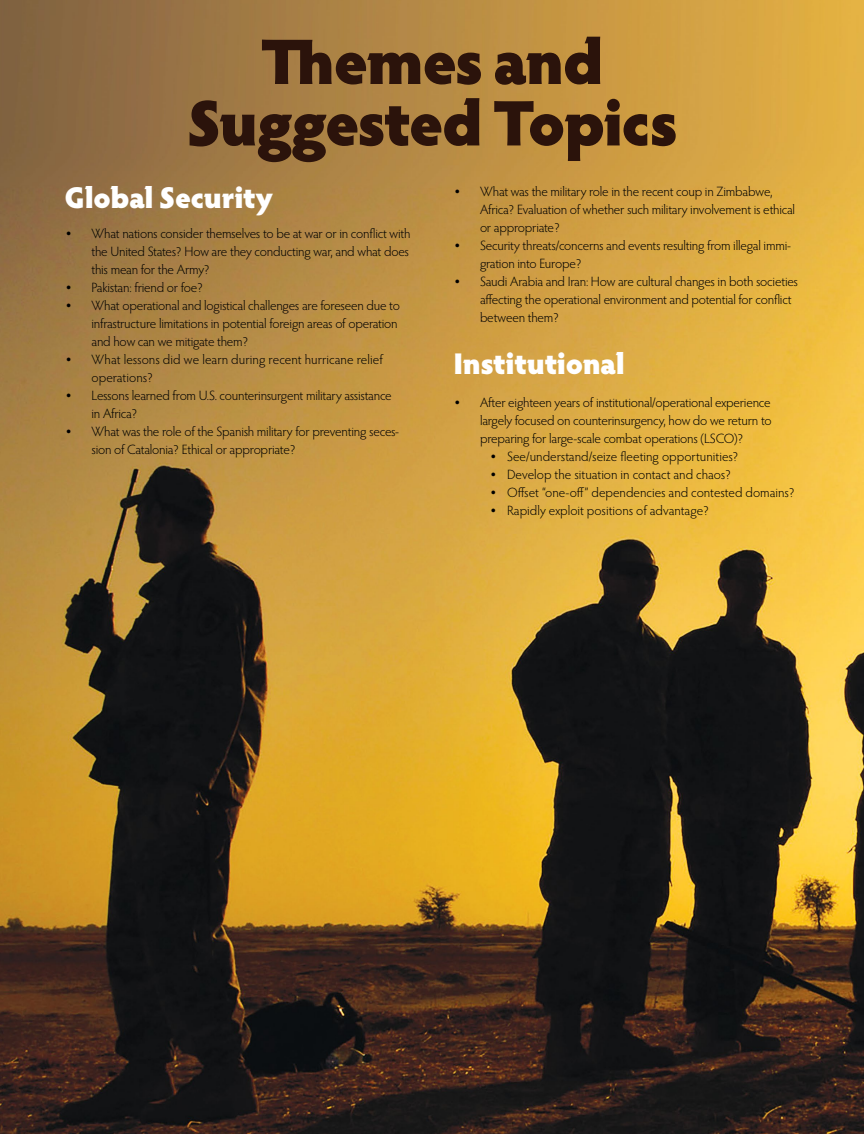
<style>
.page{position:relative;width:864px;height:1134px;background:#fff}
.page>*{position:absolute;margin:0;border:0;box-sizing:border-box;transform-origin:0 0}
.t1{font:900 64.5px/61.5px "Hypatia Sans Pro";letter-spacing:-.025em;color:#2b130b;text-align:center}
.t2{font:900 30px "Hypatia Sans Pro";letter-spacing:-.015em;color:#fff}
.t3{font:300 13.5px/18px "Hypatia Sans Pro";letter-spacing:-.015em;color:#000}
.t4{font:300 13.5px/18px "Hypatia Sans Pro";letter-spacing:.005em;color:#000}
.s1{font-size:23.7px}
</style>
<div class="page">
<img style="left:0;top:0;width:864px;height:1134px">
<h1 class="t1" style="left:186px;top:27px;width:494px">Themes and<br>Suggested Topics</h1>
<h2 class="t2" style="left:64px;top:175px;width:210px">Global Security</h2>
<p class="t3" style="left:92px;top:224px;width:321px;text-align:justify;text-indent:-27px"><span class="s1">•</span> What nations consider themselves to be at war or in conflict with the United States? How are they conducting war, and what does this mean for the Army?</p>
<p class="t3" style="left:64px;top:278px;width:140px"><span class="s1">•</span> Pakistan: friend or foe?</p>
<p class="t3" style="left:92px;top:296px;width:310px;text-indent:-27px"><span class="s1">•</span> What operational and logistical challenges are foreseen due to infrastructure limitations in potential foreign areas of operation and how can we mitigate them?</p>
<p class="t4" style="left:92px;top:350px;width:293px;text-indent:-27px"><span class="s1">•</span> What lessons did we learn during recent hurricane relief operations?</p>
<p class="t3" style="left:92px;top:386px;width:302px;text-indent:-27px"><span class="s1">•</span> Lessons learned from U.S. counterinsurgent military assistance in Africa?</p>
<p class="t3" style="left:92px;top:422px;width:309px;text-indent:-27px"><span class="s1">•</span> What was the role of the Spanish military for preventing seces&shy;sion of Catalonia? Ethical or appropriate?</p>
<p class="t3" style="left:480px;top:182px;width:317px;text-indent:-27px"><span class="s1">•</span> What was the military role in the recent coup in Zimbabwe,<br>Africa? Evaluation of whether such military involvement is ethical or appropriate?</p>
<p class="t3" style="left:480px;top:236px;width:313px;text-indent:-27px"><span class="s1">•</span> Security threats/concerns and events resulting from illegal immi&shy;gration into Europe?</p>
<p class="t3" style="left:480px;top:272px;width:320px;text-indent:-27px"><span class="s1">•</span> Saudi Arabia and Iran: How are cultural changes in both societies affecting the operational environment and potential for conflict between them?</p>
<h2 class="t2" style="left:453px;top:342px;width:173px">Institutional</h2>
<p class="t3" style="left:480px;top:393px;width:293px;text-align:justify;text-indent:-27px"><span class="s1">•</span> After eighteen years of institutional/operational experience largely focused on counterinsurgency, how do we return to preparing for large-scale combat operations (LSCO)?</p>
<p class="t3" style="left:489px;top:447px;width:251px"><span class="s1">•</span> See/understand/seize fleeting opportunities?</p>
<p class="t3" style="left:489px;top:465px;width:244px"><span class="s1">•</span> Develop the situation in contact and chaos?</p>
<p class="t3" style="left:489px;top:483px;width:307px"><span class="s1">•</span> Offset “one-off” dependencies and contested domains?</p>
<p class="t3" style="left:489px;top:501px;width:222px"><span class="s1">•</span> Rapidly exploit positions of advantage?</p>
</div>
